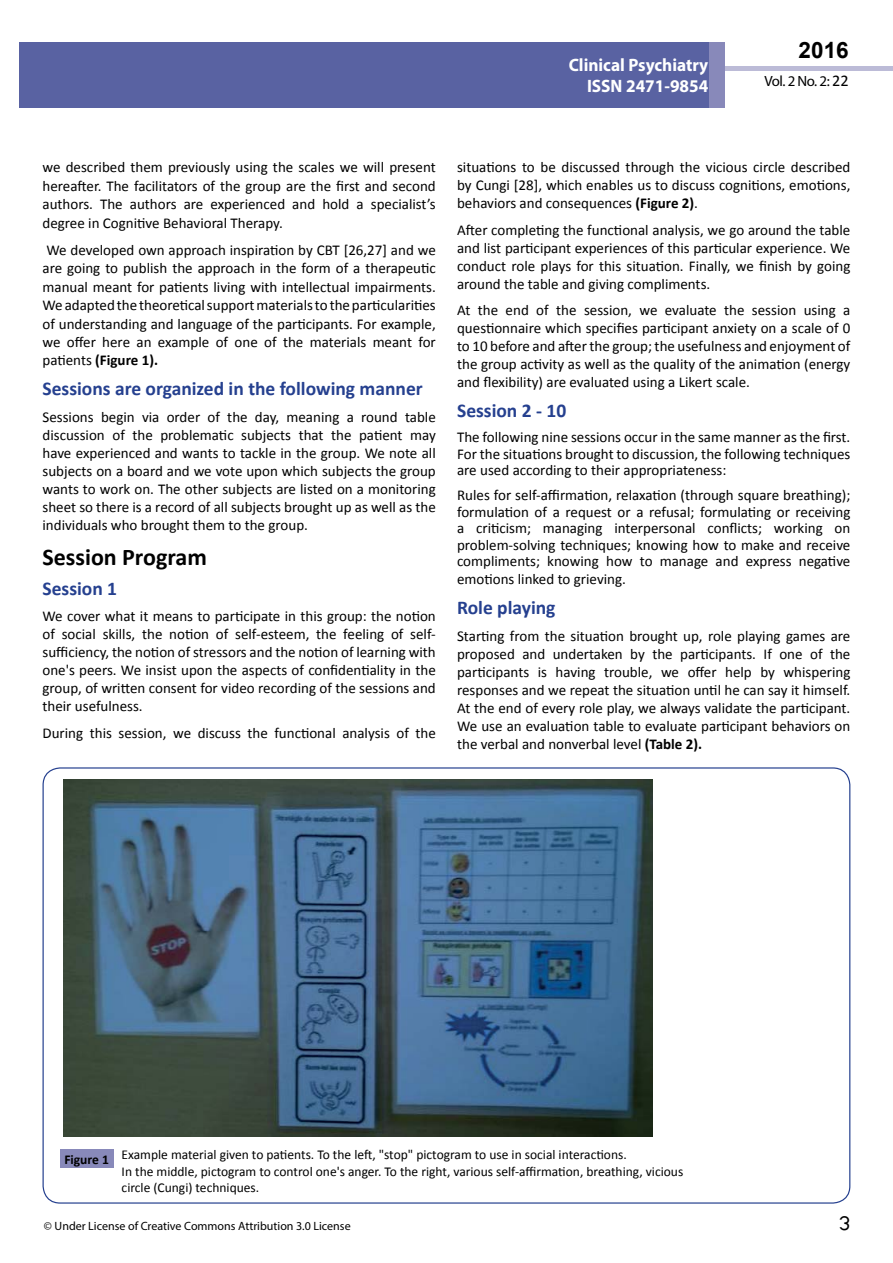
<style>
.page{position:relative;width:893px;height:1263px;background:#fff}
.page>*{position:absolute;margin:0;border:0;box-sizing:border-box;transform-origin:0 0}
.t1{font:25.5px "Tunga";color:#000}
.t2{font:700 24px "Calibri";color:#000}
.t3{font:700 22.5px "Arial";color:#000}
.t4{font:700 19.5px "Calibri";color:#25408f}
.t5{font:700 18px/21.6px "Myriad Pro";color:#fff;text-align:right;scale:.96 1}
.t6{font:15px/18px "Calibri";color:#000;text-align:justify}
.t7{font:14.85px "Myriad Pro";color:#000}
.t8{font:13.5px/16.2px "Calibri";color:#000}
.t9{font:12px "Myriad Pro";color:#000}
.t10{font:11.25px "Calibri";color:#000}
.s1{font-family:"Calibri";font-size:16.35px}
.s2{font-weight:700}
</style>
<div class="page">
<div style="left:722px;top:66px;width:171px;height:5px;background:#bcbbd7"></div>
<div style="left:19px;top:42px;width:706px;height:66px;background:#5962a2"></div>
<div style="left:710px;top:42px;width:15px;height:66px;background:#8889ba"></div>
<img style="left:63px;top:779px;width:590px;height:357px">
<div style="left:60px;top:1149px;width:53px;height:19px;background:#8889ba"></div>
<p class="t5" style="left:569px;top:53px;width:147px">Clinical Psychiatry<br>ISSN 2471-9854</p>
<h3 class="t3" style="left:799px;top:35px;width:52px">2016</h3>
<p class="t7" style="left:764px;top:72px;width:86px">Vol. 2 No. 2: <span class="s1">22</span></p>
<p class="t6" style="left:43px;top:158px;width:395px;line-height:18.5px">we described them previously using the scales we will present hereafter. The facilitators of the group are the first and second authors. The authors are experienced and hold a specialist’s degree in Cognitive Behavioral Therapy.</p>
<p class="t6" style="left:43px;top:241px;width:395px;line-height:18.5px">We developed own approach inspiration by CBT [26,27] and we are going to publish the approach in the form of a therapeutic manual meant for patients living with intellectual impairments.<br>We adapted the theoretical support materials to the particularities of understanding and language of the participants. For example, we offer here an example of one of the materials meant for patients <span class="s2">(Figure 1).</span></p>
<h3 class="t4" style="left:43px;top:376px;width:382px">Sessions are organized in the following manner</h3>
<p class="t6" style="left:43px;top:408px;width:395px">Sessions begin via order of the day, meaning a round table discussion of the problematic subjects that the patient may have experienced and wants to tackle in the group. We note all subjects on a board and we vote upon which subjects the group wants to work on. The other subjects are listed on a monitoring sheet so there is a record of all subjects brought up as well as the individuals who brought them to the group.</p>
<h2 class="t2" style="left:43px;top:541px;width:166px">Session Program</h2>
<h3 class="t4" style="left:43px;top:576px;width:76px">Session 1</h3>
<p class="t6" style="left:43px;top:607px;width:395px">We cover what it means to participate in this group: the notion of social skills, the notion of self-esteem, the feeling of self&shy;sufficiency, the notion of stressors and the notion of learning with one's peers. We insist upon the aspects of confidentiality in the group, of written consent for video recording of the sessions and their usefulness.</p>
<p class="t6" style="left:43px;top:724px;width:395px">During this session, we discuss the functional analysis of the</p>
<p class="t6" style="left:457px;top:158px;width:395px">situations to be discussed through the vicious circle described by Cungi [28], which enables us to discuss cognitions, emotions, behaviors and consequences <span class="s2">(Figure 2)</span>.</p>
<p class="t6" style="left:457px;top:221px;width:395px">After completing the functional analysis, we go around the table and list participant experiences of this particular experience. We conduct role plays for this situation. Finally, we finish by going around the table and giving compliments.</p>
<p class="t6" style="left:457px;top:301px;width:395px">At the end of the session, we evaluate the session using a questionnaire which specifies participant anxiety on a scale of 0 to 10 before and after the group; the usefulness and enjoyment of the group activity as well as the quality of the animation (energy and flexibility) are evaluated using a Likert scale.</p>
<h3 class="t4" style="left:457px;top:398px;width:111px">Session 2 - 10</h3>
<p class="t6" style="left:457px;top:429px;width:395px;line-height:16.5px">The following nine sessions occur in the same manner as the first.<br>For the situations brought to discussion, the following techniques are used according to their appropriateness:</p>
<p class="t6" style="left:457px;top:487px;width:395px;line-height:16.5px">Rules for self-affirmation, relaxation (through square breathing); formulation of a request or a refusal; formulating or receiving a criticism; managing interpersonal conflicts; working on problem-solving techniques; knowing how to make and receive compliments; knowing how to manage and express negative</p>
<p class="t6" style="left:457px;top:570px;width:170px">emotions linked to grieving.</p>
<h3 class="t4" style="left:457px;top:595px;width:100px">Role playing</h3>
<p class="t6" style="left:457px;top:627px;width:395px">Starting from the situation brought up, role playing games are proposed and undertaken by the participants. If one of the participants is having trouble, we offer help by whispering responses and we repeat the situation until he can say it himself.<br>At the end of every role play, we always validate the participant.<br>We use an evaluation table to evaluate participant behaviors on the verbal and nonverbal level <span class="s2">(Table 2).</span></p>
<p class="t10" style="left:65px;top:1146px;width:461px"><span class="s2">Figure 1</span> Example material given to patients. To the left, "stop" pictogram to use in social interactions.</p>
<p class="t8" style="left:122px;top:1147px;width:563px;text-indent:-57px"><span class="s2">Figure 1</span> Example material given to patients. To the left, "stop" pictogram to use in social interactions.<br>In the middle, pictogram to control one's anger. To the right, various self-affirmation, breathing, vicious circle (Cungi) techniques.</p>
<p class="t9" style="left:44px;top:1218px;width:308px">© Under License of Creative Commons Attribution 3.0 License</p>
<h1 class="t1" style="left:839px;top:1206px;width:13px">3</h1>
</div>
